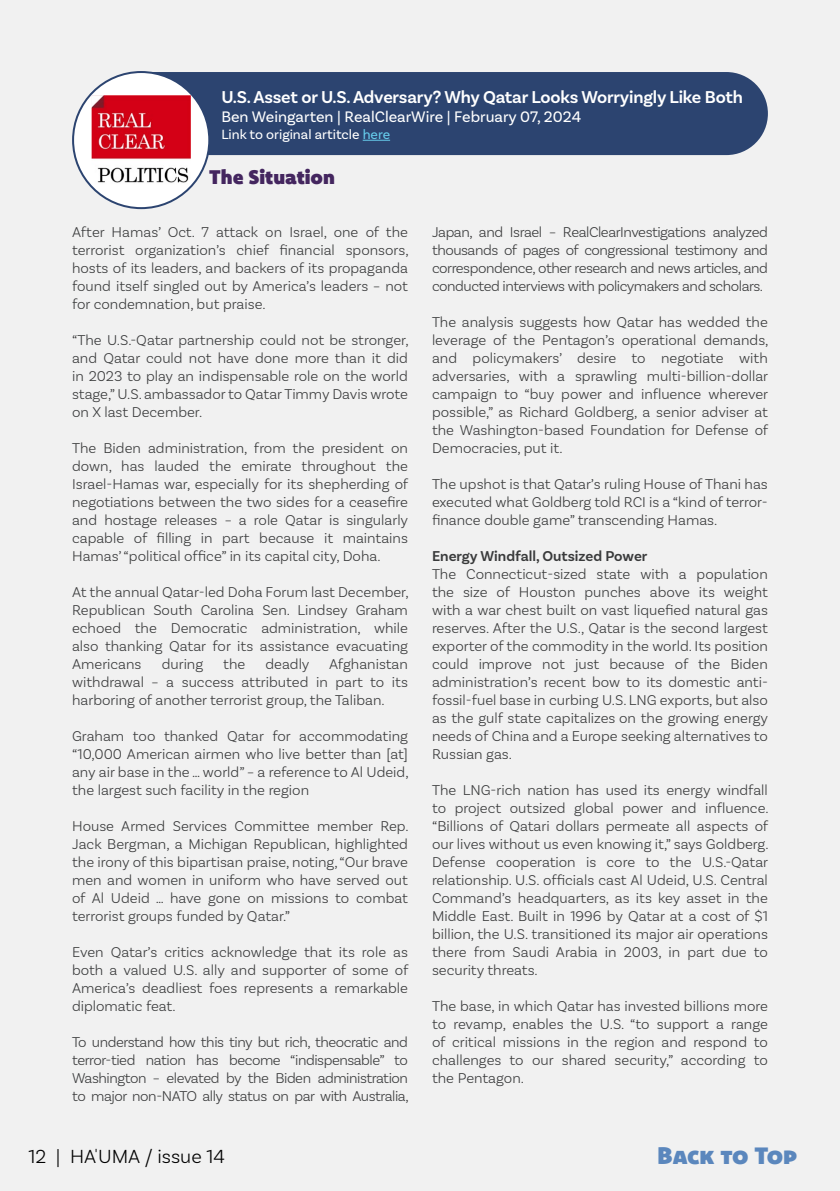
<style>
.page{position:relative;width:840px;height:1191px;background:#fff}
.page>*{position:absolute;margin:0;border:0;box-sizing:border-box;transform-origin:0 0}
.t1{font:24px "Komet Black SC";letter-spacing:-.01em;color:#5b87bd}
.t2{font:300 20px "Basic Sans";color:#000}
.t3{font:900 20px "Komet";color:#44265f}
.t4{font:600 18px "Basic Sans";letter-spacing:-.01em;color:#fff}
.t5{font:16px "Basic Sans";color:#fff}
.t6{font:300 15px/18px "Basic Sans";color:#393a3b;text-align:justify}
.t7{font:600 15px "Basic Sans";color:#393a3b}
.t8{font:14px "Basic Sans";color:#fff}
.s1{color:#66ccec}
</style>
<div class="page">
<div style="left:0;top:0;width:839px;height:1191px;background:#f1f1f1"></div>
<div style="left:111px;top:72px;width:656px;height:83px;background:#2c4470;border-radius:42px"></div>
<svg style="left:362px;top:140px;width:28px;height:1px"></svg>
<div style="left:73px;top:72px;width:136px;height:136px;background:#fff;border-radius:50%"></div>
<img style="left:91px;top:95px;width:100px;height:92px">
<p class="t4" style="left:221px;top:86px;width:523px">U.S. Asset or U.S. Adversary? Why Qatar Looks Worryingly Like Both</p>
<p class="t5" style="left:221px;top:107px;width:361px">Ben Weingarten | RealClearWire | February 07, 2024</p>
<p class="t8" style="left:221px;top:126px;width:170px">Link to original artitcle <span class="s1">here</span></p>
<h2 class="t3" style="left:209px;top:164px;width:127px">The Situation</h2>
<p class="t6" style="left:72px;top:222px;width:338px">After Hamas’ Oct. 7 attack on Israel, one of the terrorist organization’s chief financial sponsors, hosts of its leaders, and backers of its propaganda found itself singled out by America’s leaders – not for condemnation, but praise.</p>
<p class="t6" style="left:72px;top:330px;width:338px">“The U.S.-Qatar partnership could not be stronger, and Qatar could not have done more than it did in 2023 to play an indispensable role on the world stage,” U.S. ambassador to Qatar Timmy Davis wrote on X last December.</p>
<p class="t6" style="left:72px;top:438px;width:337px">The Biden administration, from the president on down, has lauded the emirate throughout the Israel-Hamas war, especially for its shepherding of negotiations between the two sides for a ceasefire and hostage releases – a role Qatar is singularly capable of filling in part because it maintains Hamas’ “political office” in its capital city, Doha.</p>
<p class="t6" style="left:72px;top:582px;width:338px">At the annual Qatar-led Doha Forum last December, Republican South Carolina Sen. Lindsey Graham echoed the Democratic administration, while also thanking Qatar for its assistance evacuating Americans</p>
<p class="t6" style="left:72px;top:654px;width:337px;text-indent:257px">Afghanistan withdrawal – a success attributed in part to its harboring of another terrorist group, the Taliban.</p>
<p class="t6" style="left:72px;top:726px;width:338px">Graham too thanked Qatar for accommodating “10,000 American airmen who live better than [at] any air base in the … world” – a reference to Al Udeid, the largest such facility in the region</p>
<p class="t6" style="left:72px;top:816px;width:338px">House Armed Services Committee member Rep.<br>Jack Bergman, a Michigan Republican, highlighted the irony of this bipartisan praise, noting, “Our brave men and women in uniform who have served out of Al Udeid … have gone on missions to combat terrorist groups funded by Qatar.”</p>
<p class="t6" style="left:72px;top:942px;width:337px">Even Qatar’s critics acknowledge that its role as both a valued U.S. ally and supporter of some of America’s deadliest foes represents a remarkable diplomatic feat.</p>
<p class="t6" style="left:72px;top:1032px;width:338px">To understand how this tiny but rich, theocratic and terror-tied nation has become “indispensable” to Washington – elevated by the Biden administration to major non-NATO ally status on par with Australia,</p>
<p class="t6" style="left:162px;top:654px;width:43px">during</p>
<p class="t6" style="left:223px;top:654px;width:24px">the</p>
<p class="t6" style="left:265px;top:654px;width:46px">deadly</p>
<p class="t6" style="left:432px;top:222px;width:337px">Japan, and Israel – RealClearInvestigations analyzed thousands of pages of congressional testimony and correspondence, other research and news articles, and conducted interviews with policymakers and scholars.</p>
<p class="t6" style="left:432px;top:312px;width:338px">The analysis suggests how Qatar has wedded the leverage of the Pentagon’s operational demands, and policymakers’ desire to negotiate with adversaries, with a sprawling multi-billion-dollar campaign to “buy power and influence wherever possible,” as Richard Goldberg, a senior adviser at the Washington-based Foundation for Defense of Democracies, put it.</p>
<p class="t6" style="left:432px;top:474px;width:337px">The upshot is that Qatar’s ruling House of Thani has executed what Goldberg told RCI is a “kind of terror&shy;finance double game” transcending Hamas.</p>
<p class="t7" style="left:432px;top:547px;width:217px">Energy Windfall, Outsized Power</p>
<p class="t6" style="left:432px;top:564px;width:337px">The Connecticut-sized state with a population the size of Houston punches above its weight with a war chest built on vast liquefied natural gas reserves. After the U.S., Qatar is the second largest exporter of the commodity in the world. Its position could improve not just because of the Biden administration’s recent bow to its domestic anti&shy;fossil-fuel base in curbing U.S. LNG exports, but also as the gulf state capitalizes on the growing energy needs of China and a Europe seeking alternatives to Russian gas.</p>
<p class="t6" style="left:432px;top:780px;width:338px">The LNG-rich nation has used its energy windfall to project outsized global power and influence. “Billions of Qatari dollars permeate all aspects of our lives without us even knowing it,” says Goldberg.<br>Defense cooperation is core to the U.S.-Qatar relationship. U.S. officials cast Al Udeid, U.S. Central Command’s headquarters, as its key asset in the Middle East. Built in 1996 by Qatar at a cost of $1 billion, the U.S. transitioned its major air operations there from Saudi Arabia in 2003, in part due to security threats.</p>
<p class="t6" style="left:432px;top:996px;width:337px">The base, in which Qatar has invested billions more to revamp, enables the U.S. “to support a range of critical missions in the region and respond to challenges to our shared security,” according to the Pentagon.</p>
<h2 class="t2" style="left:28px;top:1144px;width:198px">12 | HA'UMA / issue 14</h2>
<h1 class="t1" style="left:657px;top:1140px;width:141px">Back to Top</h1>
</div>
